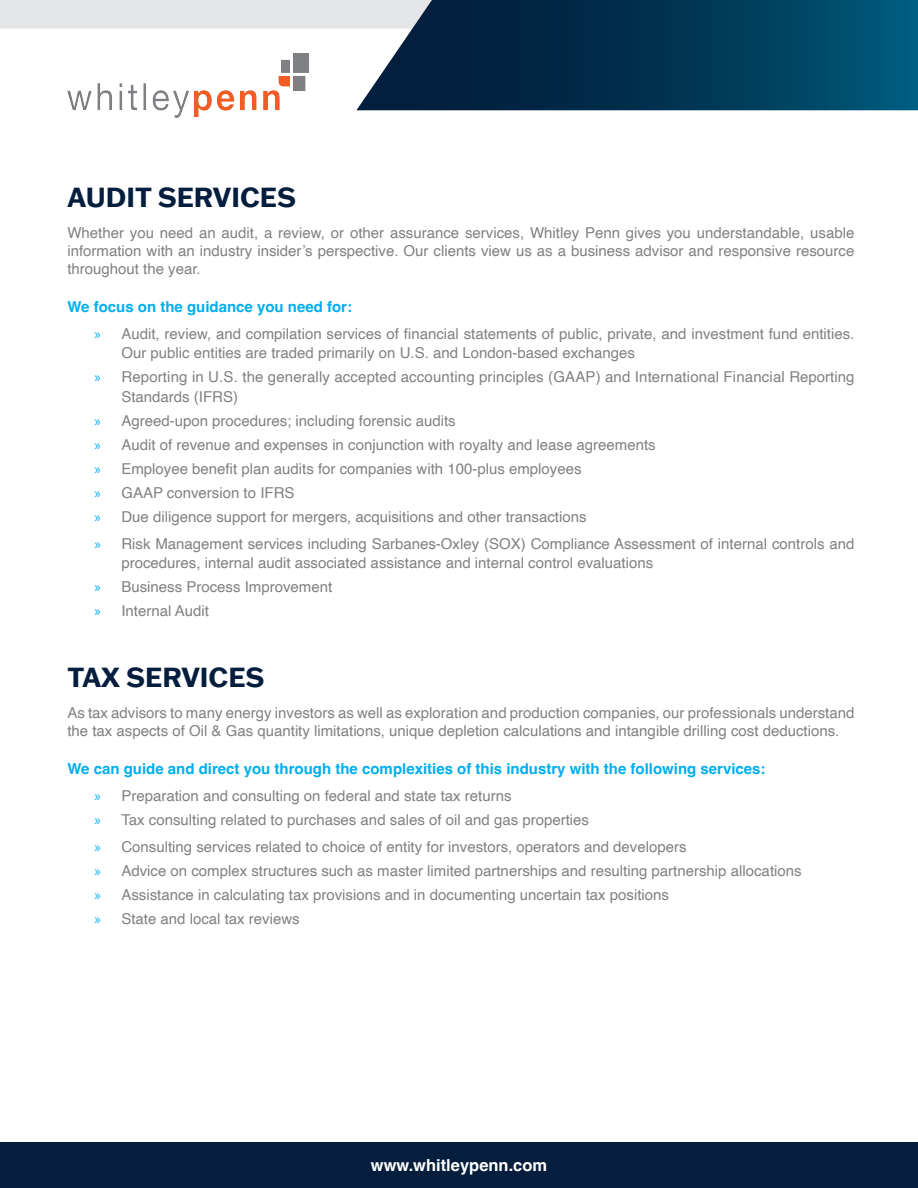
<style>
.page{position:relative;width:918px;height:1188px;background:#fff}
.page>*{position:absolute;margin:0;border:0;box-sizing:border-box;transform-origin:0 0}
.t1{font:700 27px "Franklin Gothic ATF";color:#051e3d}
.t2{font:700 16.5px "Helvetica";color:#fff}
.t3{font:15px/18px "Helvetica";color:#7f8184}
.t4{font:700 15px "Helvetica";color:#00aeef}
.s1{font-family:"Myriad Pro";color:#00aeef}
</style>
<div class="page">
<div style="left:0;top:0;width:356px;height:29px;background:#e5e6e7"></div>
<img style="left:67px;top:54px;width:241px;height:64px">
<div style="left:0;top:1143px;width:918px;height:45px;background:#051e3d"></div>
<svg style="left:356px;top:0;width:562px;height:110px;background:#11425f"></svg>
<p class="t1" style="left:67px;top:179px;width:230px">AUDIT SERVICES</p>
<p class="t3" style="left:67px;top:224px;width:789px;text-align:justify">Whether you need an audit, a review, or other assurance services, Whitley Penn gives you understandable, usable information with an industry insider’s perspective. Our clients view us as a business advisor and responsive resource throughout the year.</p>
<p class="t4" style="left:67px;top:297px;width:286px">We focus on the guidance you need for:</p>
<p class="t3" style="left:121px;top:324px;width:735px;line-height:19.8px;text-indent:-27px"><span class="s1">»</span> Audit, review, and compilation services of financial statements of public, private, and investment fund entities.<br>Our public entities are traded primarily on U.S. and London-based exchanges</p>
<p class="t3" style="left:121px;top:368px;width:735px;line-height:19.5px;text-indent:-27px"><span class="s1">»</span> Reporting in U.S. the generally accepted accounting principles (GAAP) and International Financial Reporting<br>Standards (IFRS)</p>
<p class="t3" style="left:94px;top:412px;width:363px"><span class="s1">»</span> Agreed-upon procedures; including forensic audits</p>
<p class="t3" style="left:94px;top:436px;width:563px"><span class="s1">»</span> Audit of revenue and expenses in conjunction with royalty and lease agreements</p>
<p class="t3" style="left:94px;top:460px;width:489px"><span class="s1">»</span> Employee benefit plan audits for companies with 100-plus employees</p>
<p class="t3" style="left:94px;top:484px;width:202px"><span class="s1">»</span> GAAP conversion to IFRS</p>
<p class="t3" style="left:94px;top:508px;width:494px"><span class="s1">»</span> Due diligence support for mergers, acquisitions and other transactions</p>
<p class="t3" style="left:121px;top:534px;width:735px;line-height:19.5px;text-indent:-27px"><span class="s1">»</span> Risk Management services including Sarbanes-Oxley (SOX) Compliance Assessment of internal controls and procedures, internal audit associated assistance and internal control evaluations</p>
<p class="t3" style="left:94px;top:579px;width:239px"><span class="s1">»</span> Business Process Improvement</p>
<p class="t3" style="left:94px;top:603px;width:116px"><span class="s1">»</span> Internal Audit</p>
<p class="t1" style="left:67px;top:659px;width:199px">TAX SERVICES</p>
<p class="t3" style="left:67px;top:705px;width:789px">As tax advisors to many energy investors as well as exploration and production companies, our professionals understand the tax aspects of Oil &amp; Gas quantity limitations, unique depletion calculations and intangible drilling cost deductions.</p>
<p class="t4" style="left:67px;top:760px;width:700px">We can guide and direct you through the complexities of this industry with the following services:</p>
<p class="t3" style="left:94px;top:787px;width:419px"><span class="s1">»</span> Preparation and consulting on federal and state tax returns</p>
<p class="t3" style="left:94px;top:811px;width:496px"><span class="s1">»</span> Tax consulting related to purchases and sales of oil and gas properties</p>
<p class="t3" style="left:94px;top:838px;width:594px"><span class="s1">»</span> Consulting services related to choice of entity for investors, operators and developers</p>
<p class="t3" style="left:94px;top:862px;width:709px"><span class="s1">»</span> Advice on complex structures such as master limited partnerships and resulting partnership allocations</p>
<p class="t3" style="left:94px;top:886px;width:576px"><span class="s1">»</span> Assistance in calculating tax provisions and in documenting uncertain tax positions</p>
<p class="t3" style="left:94px;top:910px;width:207px"><span class="s1">»</span> State and local tax reviews</p>
<p class="t2" style="left:371px;top:1155px;width:178px">www.whitleypenn.com</p>
</div>
